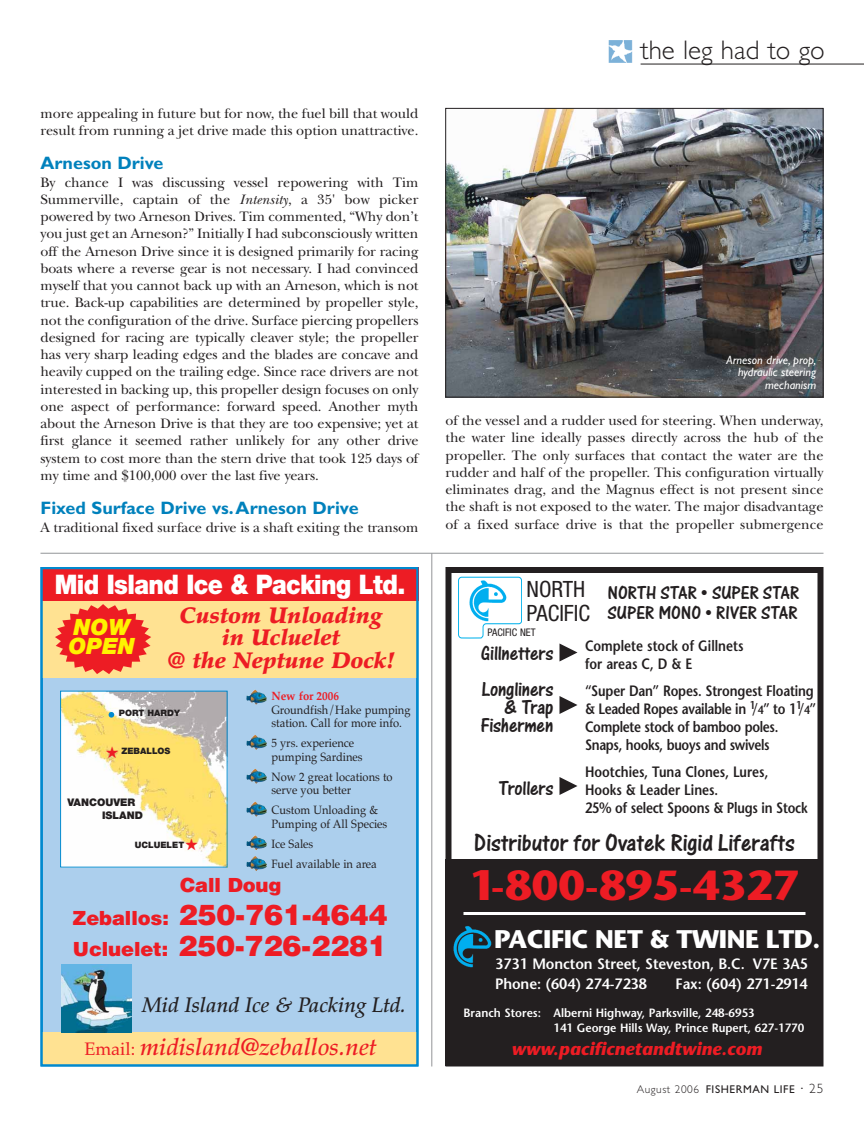
<style>
.page{position:relative;width:864px;height:1134px;background:#fff}
.page>*{position:absolute;margin:0;border:0;box-sizing:border-box;transform-origin:0 0}
.t1{font:700 42px "Stone Sans";color:#ed1c24}
.t2{font:900 28.5px/31.5px "Helvetica";color:#ed1c24}
.t3{font:900 27px "Helvetica Neue";letter-spacing:-.025em;color:#fff;scale:.89 1}
.t4{font:300 27px "Gill Sans";color:#231f20}
.t5{font:25.5px "One Stroke Script Plain";color:#231f20}
.t6{font:700 25.5px "Stone Sans";letter-spacing:-.02em;color:#fff}
.t7{font:italic 500 24px "Palatino";color:#ed1c24}
.t8{font:italic 900 22.5px/22.5px "Palatino";color:#ed1c24;text-align:center}
.t9{font:condensed 22.5px/24px "Helvetica Neue";color:#231f20}
.t10{font:italic 900 22.5px/19.4px "Helvetica Neue";color:#fff200}
.t11{font:21px "One Stroke Script Plain";letter-spacing:-.01em;color:#231f20}
.t12{font:italic 500 21px "Palatino";color:#231f20}
.t13{font:19.5px/21px "One Stroke Script Plain";color:#231f20}
.t14{font:900 19.5px "Helvetica";letter-spacing:-.005em;color:#ed1c24}
.t15{font:700 18px "Gill Sans";color:#0081bc}
.t16{font:italic 700 18px "Stone Sans";color:#ed1c24}
.t17{font:600 15px/18px "Stone Sans";letter-spacing:-.015em;color:#231f20;scale:.85 1}
.t18{font:600 15px/19.5px "Stone Sans";letter-spacing:-.005em;color:#fff;scale:.95 1}
.t19{font:14.25px/17.2px "New Baskerville";color:#231f20;text-align:justify}
.t20{font:12px/13.5px "Palatino";color:#231f20;scale:.93 1}
.t21{font:600 12px/15px "Stone Sans";color:#fff;scale:.95 1}
.t22{font:italic 12px/12.5px "Gill Sans";color:#fff;text-align:right}
.t23{font:700 12px "Palatino";color:#ed1c24;scale:.93 1}
.t24{font:11.25px "Gill Sans";letter-spacing:.05em;color:#231f20}
.t25{font:900 10.5px/12.6px "Helvetica Neue";color:#231f20}
.t26{font:condensed 10.5px "Helvetica Neue";color:#231f20}
.t27{font:900 8.85px "Helvetica Neue";color:#231f20}
.s1{font-style:italic}
.s2{font-size:19.5px}
.s3{font-weight:400;font-style:normal;font-size:18px}
.s4{font-size:12px}
.s5{font-weight:300}
.s6{font-weight:300;font-size:13.5px}
</style>
<div class="page">
<hr style="left:641px;top:64px;width:223px;height:1px;background:#231f20">
<img style="left:608px;top:40px;width:25px;height:23px">
<hr style="left:40px;top:553px;width:784px;height:1px;background:#939598">
<hr style="left:431px;top:553px;width:1px;height:513px;background:#939598">
<img style="left:447px;top:110px;width:375px;height:285px">
<div style="left:445px;top:108px;width:379px;height:289px;border:1px solid #231f20"></div>
<div style="left:42px;top:568px;width:375px;height:497px;background:#accfed"></div>
<div style="left:41px;top:568px;width:376px;height:109px;background:#ffe292"></div>
<div style="left:42px;top:1032px;width:376px;height:34px;background:#ffe292"></div>
<div style="left:42px;top:567px;width:376px;height:34px;background:#ed1c24"></div>
<div style="left:40px;top:567px;width:378px;height:499px;border:2px solid #0089cf"></div>
<img style="left:246px;top:690px;width:21px;height:15px">
<img style="left:246px;top:802px;width:21px;height:15px">
<img style="left:246px;top:835px;width:21px;height:15px">
<img style="left:246px;top:856px;width:21px;height:15px">
<img style="left:246px;top:769px;width:21px;height:15px">
<svg style="left:55px;top:604px;width:96px;height:70px"></svg>
<img style="left:246px;top:735px;width:21px;height:15px">
<img style="left:62px;top:693px;width:164px;height:173px">
<svg style="left:109px;top:712px;width:5px;height:6px"></svg>
<img style="left:62px;top:965px;width:70px;height:67px">
<div style="left:446px;top:860px;width:378px;height:206px;background:#231f20"></div>
<div style="left:446px;top:567px;width:378px;height:499px;border:6px solid #231f20"></div>
<hr style="left:464px;top:912px;width:342px;height:3px;background:#fff">
<svg style="left:450px;top:924px;width:3px;height:46px"></svg>
<img style="left:453px;top:926px;width:39px;height:42px">
<svg style="left:560px;top:644px;width:18px;height:18px"></svg>
<svg style="left:560px;top:696px;width:18px;height:18px"></svg>
<svg style="left:560px;top:777px;width:18px;height:18px"></svg>
<svg style="left:458px;top:577px;width:64px;height:61px"></svg>
<img style="left:468px;top:580px;width:41px;height:42px">
<svg style="left:106px;top:747px;width:13px;height:11px"></svg>
<svg style="left:185px;top:838px;width:13px;height:12px"></svg>
<p class="t19" style="left:40px;top:106px;width:379px">more appealing in future but for now, the fuel bill that would result from running a jet drive made this option unattractive.</p>
<p class="t15" style="left:40px;top:157px;width:125px">Arneson Drive</p>
<p class="t19" style="left:40px;top:175px;width:380px">By chance I was discussing vessel repowering with Tim Summerville, captain of the <span class="s1">Intensity</span>, a 35' bow picker powered by two Arneson Drives. Tim commented, “Why don’t you just get an Arneson?” Initially I had subconsciously written off the Arneson Drive since it is designed primarily for racing boats where a reverse gear is not necessary. I had convinced myself that you cannot back up with an Arneson, which is not true. Back-up capabilities are determined by propeller style, not the configuration of the drive. Surface piercing propellers designed for racing are typically cleaver style; the propeller has very sharp leading edges and the blades are concave and heavily cupped on the trailing edge. Since race drivers are not interested in backing up, this propeller design focuses on only one aspect of performance: forward speed. Another myth about the Arneson Drive is that they are too expensive; yet at first glance it seemed rather unlikely for any other drive system to cost more than the stern drive that took 125 days of my time and $100,000 over the last five years.</p>
<p class="t15" style="left:40px;top:502px;width:320px">Fixed Surface Drive vs.Arneson Drive</p>
<p class="t19" style="left:40px;top:520px;width:379px">A traditional fixed surface drive is a shaft exiting the transom</p>
<h3 class="t3" style="left:55px;top:574px;width:395px">Mid Island Ice &amp; Packing Ltd.</h3>
<h3 class="t8" style="left:167px;top:606px;width:229px">Custom Unloading in Ucluelet<br>@ the Neptune Dock!</h3>
<p class="t27" style="left:119px;top:710px;width:63px">PORT HARDY</p>
<h3 class="t10" style="left:68px;top:619px;width:68px">NOW<br>OPEN</h3>
<p class="t23" style="left:271px;top:692px;width:74px">New for 2006</p>
<p class="t20" style="left:271px;top:704px;width:151px">Groundfish/Hake pumping station. Call for more info.</p>
<p class="t20" style="left:271px;top:738px;width:100px">5 yrs. experience pumping Sardines</p>
<p class="t20" style="left:271px;top:771px;width:132px">Now 2 great locations to serve you better</p>
<p class="t20" style="left:271px;top:805px;width:126px">Custom Unloading &amp;<br>Pumping of All Species</p>
<p class="t20" style="left:271px;top:835px;width:115px;line-height:20px">Ice Sales<br>Fuel available in area</p>
<p class="t27" style="left:121px;top:748px;width:51px">ZEBALLOS</p>
<p class="t25" style="left:102px;top:797px;width:42px;text-indent:-35px">VANCOUVER<br>ISLAND</p>
<p class="t27" style="left:135px;top:842px;width:51px">UCLUELET</p>
<h3 class="t14" style="left:180px;top:878px;width:103px">Call Doug</h3>
<h2 class="t2" style="left:72px;top:901px;width:317px"><span class="s2">Zeballos:</span> 250-761-4644<br><span class="s2">Ucluelet:</span> 250-726-2281</h2>
<h3 class="t12" style="left:142px;top:997px;width:265px">Mid Island Ice &amp; Packing Ltd.</h3>
<h3 class="t7" style="left:84px;top:1038px;width:293px"><span class="s3">Email:</span> midisland@zeballos.net</h3>
<h3 class="t4" style="left:641px;top:41px;width:186px">the leg had to go</h3>
<p class="t22" style="left:727px;top:355px;width:91px">Arneson drive, prop, hydraulic steering mechanism</p>
<p class="t19" style="left:446px;top:414px;width:380px">of the vessel and a rudder used for steering. When underway, the water line ideally passes directly across the hub of the propeller. The only surfaces that contact the water are the rudder and half of the propeller. This configuration virtually eliminates drag, and the Magnus effect is not present since the shaft is not exposed to the water. The major disadvantage of a fixed surface drive is that the propeller submergence</p>
<h3 class="t9" style="left:526px;top:579px;width:65px">NORTH<br>PACIFIC</h3>
<p class="t26" style="left:488px;top:628px;width:50px">PACIFIC NET</p>
<h3 class="t13" style="left:608px;top:584px;width:193px">NORTH STAR • SUPER STAR<br>SUPER MONO • RIVER STAR</h3>
<h3 class="t11" style="left:481px;top:647px;width:74px">Gillnetters</h3>
<p class="t17" style="left:585px;top:638px;width:188px">Complete stock of Gillnets for areas C, D &amp; E</p>
<h3 class="t11" style="left:482px;top:683px;width:73px">Longliners</h3>
<p class="t17" style="left:585px;top:683px;width:271px">“Super Dan” Ropes. Strongest Floating</p>
<h3 class="t11" style="left:504px;top:701px;width:51px">&amp; Trap</h3>
<p class="t17" style="left:585px;top:701px;width:274px">&amp; Leaded Ropes available in <sup>1</sup>/<span class="s4">4</span>” to 1<sup>1</sup>/<span class="s4">4</span>”</p>
<h3 class="t11" style="left:481px;top:719px;width:74px">Fishermen</h3>
<p class="t17" style="left:585px;top:719px;width:229px">Complete stock of bamboo poles.<br>Snaps, hooks, buoys and swivels</p>
<p class="t17" style="left:585px;top:764px;width:217px">Hootchies, Tuna Clones, Lures,</p>
<h3 class="t11" style="left:499px;top:782px;width:56px">Trollers</h3>
<p class="t17" style="left:585px;top:782px;width:264px">Hooks &amp; Leader Lines.<br>25% of select Spoons &amp; Plugs in Stock</p>
<h3 class="t5" style="left:474px;top:835px;width:322px">Distributor for Ovatek Rigid Liferafts</h3>
<h1 class="t1" style="left:470px;top:869px;width:331px">1-800-895-4327</h1>
<h3 class="t6" style="left:494px;top:929px;width:328px">PACIFIC NET &amp; TWINE LTD.</h3>
<p class="t18" style="left:495px;top:956px;width:331px">3731 Moncton Street, Steveston, B.C. V7E 3A5<br>Phone: (604) 274-7238</p>
<p class="t18" style="left:676px;top:975px;width:141px">Fax: (604) 271-2914</p>
<p class="t21" style="left:553px;top:1007px;width:266px;text-indent:-90px">Branch Stores: Alberni Highway, Parksville, 248-6953<br>141 George Hills Way, Prince Rupert, 627-1770</p>
<p class="t16" style="left:511px;top:1041px;width:252px">www.pacificnetandtwine.com</p>
<p class="t24" style="left:637px;top:1085px;width:188px"><span class="s5">August 2006</span> FISHERMAN LIFE <span class="s6">· 25</span></p>
</div>
